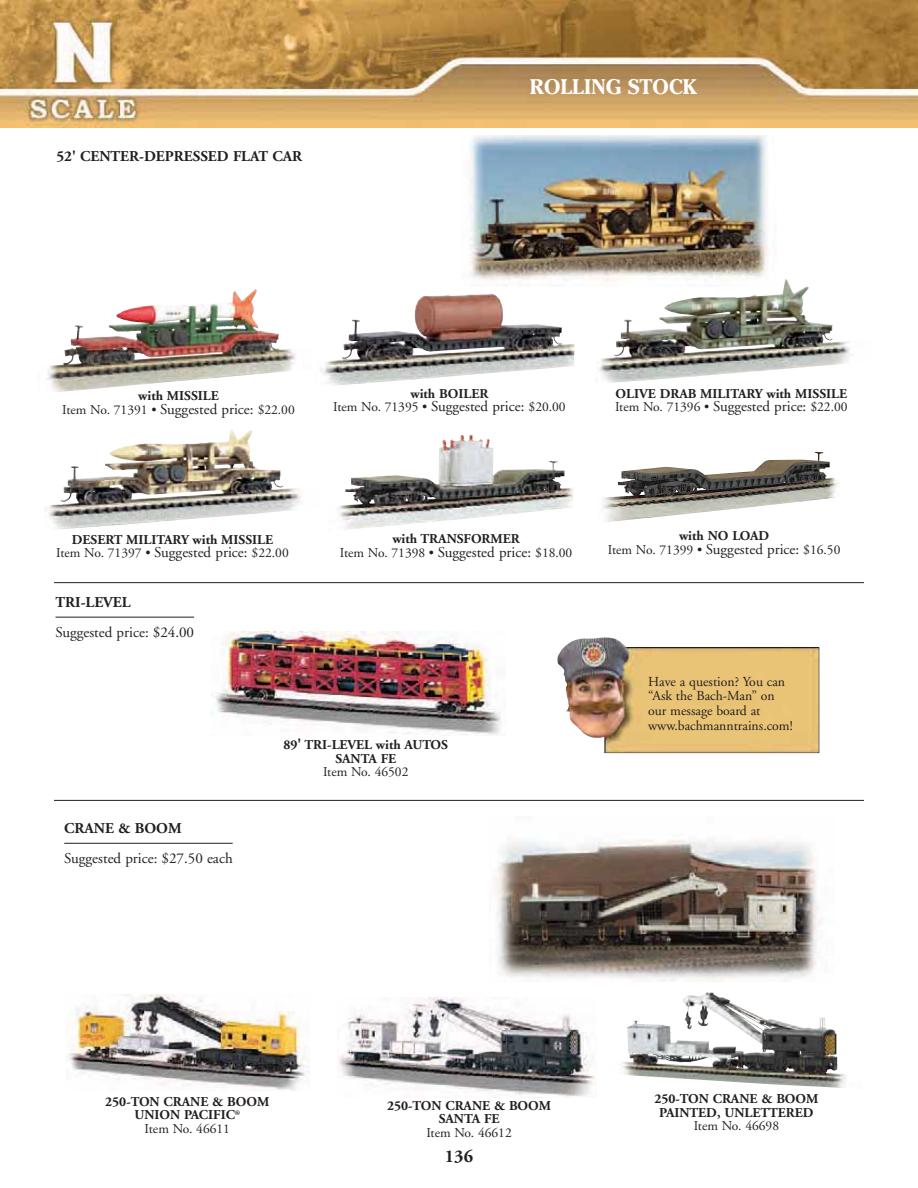
<style>
.page{position:relative;width:918px;height:1188px;background:#fff}
.page>*{position:absolute;margin:0;border:0;box-sizing:border-box;transform-origin:0 0}
.t1{font:700 21px "Cheltenham";color:#fff}
.t2{font:700 18px "Adobe Garamond";color:#231f20}
.t3{font:15px "Adobe Garamond";color:#231f20}
.t4{font:700 15px "Adobe Garamond";color:#231f20}
.t5{font:13.8px/14.5px "Adobe Garamond";color:#231f20}
.t6{font:700 13.5px/13.5px "Adobe Garamond";color:#231f20;text-align:center}
.t7{font:13.5px/13.5px "Adobe Garamond";color:#231f20;text-align:center}
.s1{font-weight:700}
.s2{font-size:15px}
.s3{font-weight:400}
.s4{font-weight:400;font-size:15px}
</style>
<div class="page">
<img style="left:0;top:0;width:918px;height:128px">
<img style="left:339px;top:998px;width:256px;height:99px">
<img style="left:211px;top:631px;width:295px;height:104px">
<img style="left:67px;top:994px;width:242px;height:96px">
<hr style="left:54px;top:582px;width:810px;height:1px;background:#231f20">
<img style="left:46px;top:289px;width:250px;height:103px">
<img style="left:603px;top:452px;width:236px;height:70px">
<img style="left:338px;top:434px;width:235px;height:96px">
<img style="left:627px;top:992px;width:147px;height:70px">
<img style="left:44px;top:430px;width:258px;height:99px">
<img style="left:599px;top:279px;width:252px;height:104px">
<img style="left:320px;top:294px;width:254px;height:91px">
<hr style="left:56px;top:617px;width:138px;height:1px;background:#231f20">
<hr style="left:64px;top:843px;width:169px;height:1px;background:#231f20">
<hr style="left:54px;top:800px;width:810px;height:1px;background:#231f20">
<img style="left:495px;top:840px;width:326px;height:141px">
<img style="left:469px;top:135px;width:307px;height:152px">
<img style="left:557px;top:637px;width:262px;height:116px">
<p class="t4" style="left:57px;top:151px;width:247px">52' CENTER-DEPRESSED FLAT CAR</p>
<h1 class="t1" style="left:530px;top:79px;width:169px">ROLLING STOCK</h1>
<p class="t7" style="left:62px;top:391px;width:234px"><span class="s1">with MISSILE<br></span>Item No. 71391 • <span class="s2">Suggested price:</span> $22.00</p>
<p class="t7" style="left:333px;top:388px;width:234px"><span class="s1">with BOILER<br></span>Item No. 71395 • <span class="s2">Suggested price:</span> $20.00</p>
<p class="t6" style="left:615px;top:388px;width:234px;text-align:left">OLIVE DRAB MILITARY with MISSILE<br><span class="s3">Item No. 71396 •</span> <span class="s4">Suggested price:</span> <span class="s3">$22.00</span></p>
<p class="t6" style="left:56px;top:534px;width:234px">DESERT MILITARY with MISSILE<br><span class="s3">Item No. 71397 •</span> <span class="s4">Suggested price:</span> <span class="s3">$22.00</span></p>
<p class="t4" style="left:56px;top:596px;width:76px">TRI-LEVEL</p>
<p class="t3" style="left:56px;top:626px;width:140px">Suggested price: $24.00</p>
<p class="t7" style="left:340px;top:533px;width:234px"><span class="s1">with TRANSFORMER<br></span>Item No. 71398 • <span class="s2">Suggested price:</span> $18.00</p>
<p class="t7" style="left:608px;top:530px;width:234px"><span class="s1">with NO LOAD<br></span>Item No. 71399 • <span class="s2">Suggested price:</span> $16.50</p>
<p class="t5" style="left:648px;top:675px;width:146px">Have a question? You can “Ask the Bach-Man” on our message board at www.bachmanntrains.com!</p>
<p class="t4" style="left:64px;top:822px;width:119px">CRANE &amp; BOOM</p>
<p class="t3" style="left:64px;top:852px;width:170px">Suggested price: $27.50 each</p>
<p class="t6" style="left:283px;top:739px;width:166px">89<span class="s2">'</span> TRI-LEVEL with AUTOS<br>SANTA FE</p>
<p class="t7" style="left:323px;top:766px;width:87px">Item No. 46502</p>
<p class="t6" style="left:105px;top:1096px;width:166px">250-TON CRANE &amp; BOOM<br>UNION PACIFIC<sup>®<br></sup><span class="s3">Item No. 46611</span></p>
<p class="t6" style="left:387px;top:1100px;width:166px">250-TON CRANE &amp; BOOM<br>SANTA FE</p>
<p class="t7" style="left:426px;top:1127px;width:87px">Item No. 46612</p>
<h2 class="t2" style="left:445px;top:1149px;width:30px">136</h2>
<p class="t6" style="left:654px;top:1093px;width:166px">250-TON CRANE &amp; BOOM<br>PAINTED, UNLETTERED</p>
<p class="t7" style="left:694px;top:1120px;width:87px">Item No. 46698</p>
</div>
